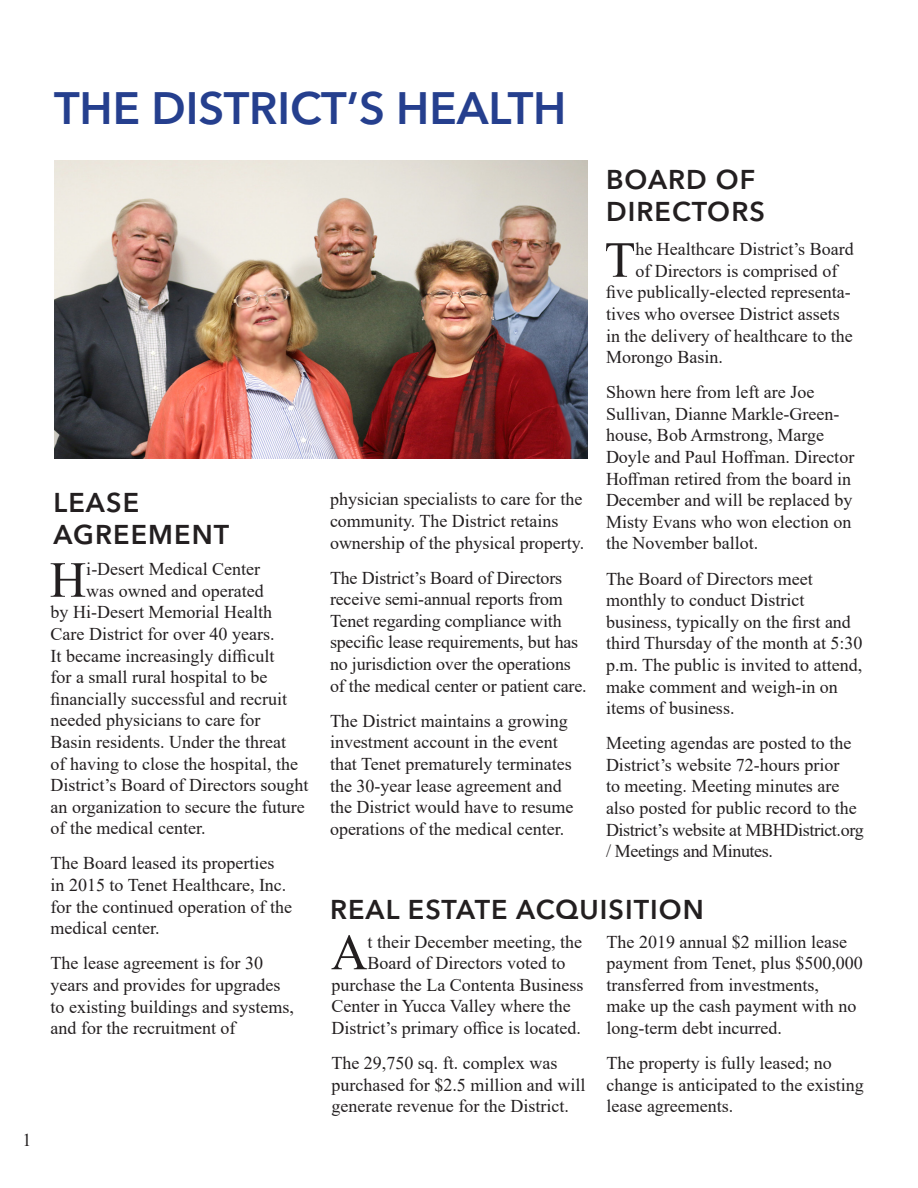
<style>
.page{position:relative;width:918px;height:1188px;background:#fff}
.page>*{position:absolute;margin:0;border:0;box-sizing:border-box;transform-origin:0 0}
.Paragraph_Style_2{font:50.55px "Times New Roman";color:#231f20}
.HEADLINE{font:600 45px "Avenir Next LT Pro";color:#253f8e}
.Subtitle{font:600 27px/32.4px "Avenir Next LT Pro";letter-spacing:.04em;color:#231f20}
.Paragraph_Style_1{font:18px/21.6px "Times New Roman";color:#231f20}
.Paragraph_Style_2-2{font:18px "Times New Roman";color:#231f20}
.Page{font:18px "Times New Roman";color:#231f20}
</style>
<div class="page">
<img style="left:54px;top:161px;width:534px;height:298px">
<p class="Page" style="left:22px;top:1128px;width:10px">1</p>
<p class="HEADLINE" style="left:54px;top:81px;width:514px">THE DISTRICT’S HEALTH</p>
<p class="Subtitle" style="left:606px;top:163px;width:160px">BOARD OF<br>DIRECTORS</p>
<p class="Subtitle" style="left:54px;top:486px;width:87px">LEASE</p>
<p class="Subtitle" style="left:54px;top:518px;width:177px">AGREEMENT</p>
<p class="Paragraph_Style_2" style="left:50px;top:544px;width:38px">H</p>
<p class="Paragraph_Style_2-2" style="left:86px;top:556px;width:175px">i-Desert Medical Center</p>
<p class="Paragraph_Style_2-2" style="left:86px;top:578px;width:179px">was owned and operated</p>
<p class="Paragraph_Style_2-2" style="left:51px;top:600px;width:223px">by Hi-Desert Memorial Health</p>
<p class="Paragraph_Style_2-2" style="left:51px;top:621px;width:225px">Care District for over 40 years.</p>
<p class="Paragraph_Style_2-2" style="left:51px;top:643px;width:225px">It became increasingly difficult</p>
<p class="Paragraph_Style_2-2" style="left:51px;top:664px;width:218px">for a small rural hospital to be</p>
<p class="Paragraph_Style_2-2" style="left:51px;top:686px;width:238px">financially successful and recruit</p>
<p class="Paragraph_Style_2-2" style="left:51px;top:708px;width:211px">needed physicians to care for</p>
<p class="Paragraph_Style_2-2" style="left:51px;top:729px;width:237px">Basin residents. Under the threat</p>
<p class="Paragraph_Style_2-2" style="left:51px;top:751px;width:249px">of having to close the hospital, the</p>
<p class="Paragraph_Style_2-2" style="left:51px;top:772px;width:259px">District’s Board of Directors sought</p>
<p class="Paragraph_Style_2-2" style="left:51px;top:794px;width:256px">an organization to secure the future</p>
<p class="Paragraph_Style_2-2" style="left:51px;top:816px;width:156px">of the medical center.</p>
<p class="Paragraph_Style_1" style="left:51px;top:852px;width:243px">The Board leased its properties in 2015 to Tenet Healthcare, Inc. for the continued operation of the medical center.</p>
<p class="Paragraph_Style_1" style="left:51px;top:952px;width:245px">The lease agreement is for 30 years and provides for upgrades to existing buildings and systems, and for the recruitment of</p>
<p class="Paragraph_Style_1" style="left:330px;top:488px;width:256px">physician specialists to care for the community. The District retains ownership of the physical property.</p>
<p class="Paragraph_Style_1" style="left:330px;top:566px;width:258px">The District’s Board of Directors receive semi-annual reports from Tenet regarding compliance with specific lease requirements, but has no jurisdiction over the operations of the medical center or patient care.</p>
<p class="Paragraph_Style_1" style="left:330px;top:709px;width:245px">The District maintains a growing investment account in the event that Tenet prematurely terminates the 30-year lease agreement and the District would have to resume operations of the medical center.</p>
<p class="Paragraph_Style_2" style="left:604px;top:224px;width:32px">T</p>
<p class="Paragraph_Style_2-2" style="left:635px;top:236px;width:220px">he Healthcare District’s Board</p>
<p class="Paragraph_Style_2-2" style="left:635px;top:258px;width:203px">of Directors is comprised of</p>
<p class="Paragraph_Style_2-2" style="left:606px;top:280px;width:246px">five publically-elected representa-</p>
<p class="Paragraph_Style_2-2" style="left:606px;top:301px;width:235px">tives who oversee District assets</p>
<p class="Paragraph_Style_2-2" style="left:606px;top:323px;width:248px">in the delivery of healthcare to the</p>
<p class="Paragraph_Style_2-2" style="left:606px;top:344px;width:118px">Morongo Basin.</p>
<p class="Paragraph_Style_1" style="left:606px;top:381px;width:250px">Shown here from left are Joe<br>Sullivan, Dianne Markle-Green&shy;house, Bob Armstrong, Marge<br>Doyle and Paul Hoffman. Director<br>Hoffman retired from the board in<br>December and will be replaced by<br>Misty Evans who won election on the November ballot.</p>
<p class="Paragraph_Style_1" style="left:606px;top:567px;width:258px">The Board of Directors meet monthly to conduct District business, typically on the first and third Thursday of the month at 5:30 p.m. The public is invited to attend, make comment and weigh-in on items of business.</p>
<p class="Paragraph_Style_1" style="left:606px;top:732px;width:259px">Meeting agendas are posted to the District’s website 72-hours prior<br>to meeting. Meeting minutes are also posted for public record to the District’s website at MBHDistrict.org / Meetings and Minutes.</p>
<p class="Subtitle" style="left:330px;top:893px;width:375px">REAL ESTATE ACQUISITION</p>
<p class="Paragraph_Style_2" style="left:331px;top:917px;width:38px">A</p>
<p class="Paragraph_Style_2-2" style="left:368px;top:929px;width:216px">t their December meeting, the</p>
<p class="Paragraph_Style_2-2" style="left:368px;top:951px;width:199px">Board of Directors voted to</p>
<p class="Paragraph_Style_2-2" style="left:331px;top:972px;width:253px">purchase the La Contenta Business</p>
<p class="Paragraph_Style_2-2" style="left:331px;top:994px;width:241px">Center in Yucca Valley where the</p>
<p class="Paragraph_Style_2-2" style="left:331px;top:1015px;width:251px">District’s primary office is located.</p>
<p class="Paragraph_Style_1" style="left:331px;top:1052px;width:255px">The 29,750 sq. ft. complex was purchased for $2.5 million and will generate revenue for the District.</p>
<p class="Paragraph_Style_1" style="left:607px;top:930px;width:258px">The 2019 annual $2 million lease payment from Tenet, plus $500,000 transferred from investments,<br>make up the cash payment with no long-term debt incurred.</p>
<p class="Paragraph_Style_1" style="left:607px;top:1052px;width:259px">The property is fully leased; no change is anticipated to the existing lease agreements.</p>
</div>
